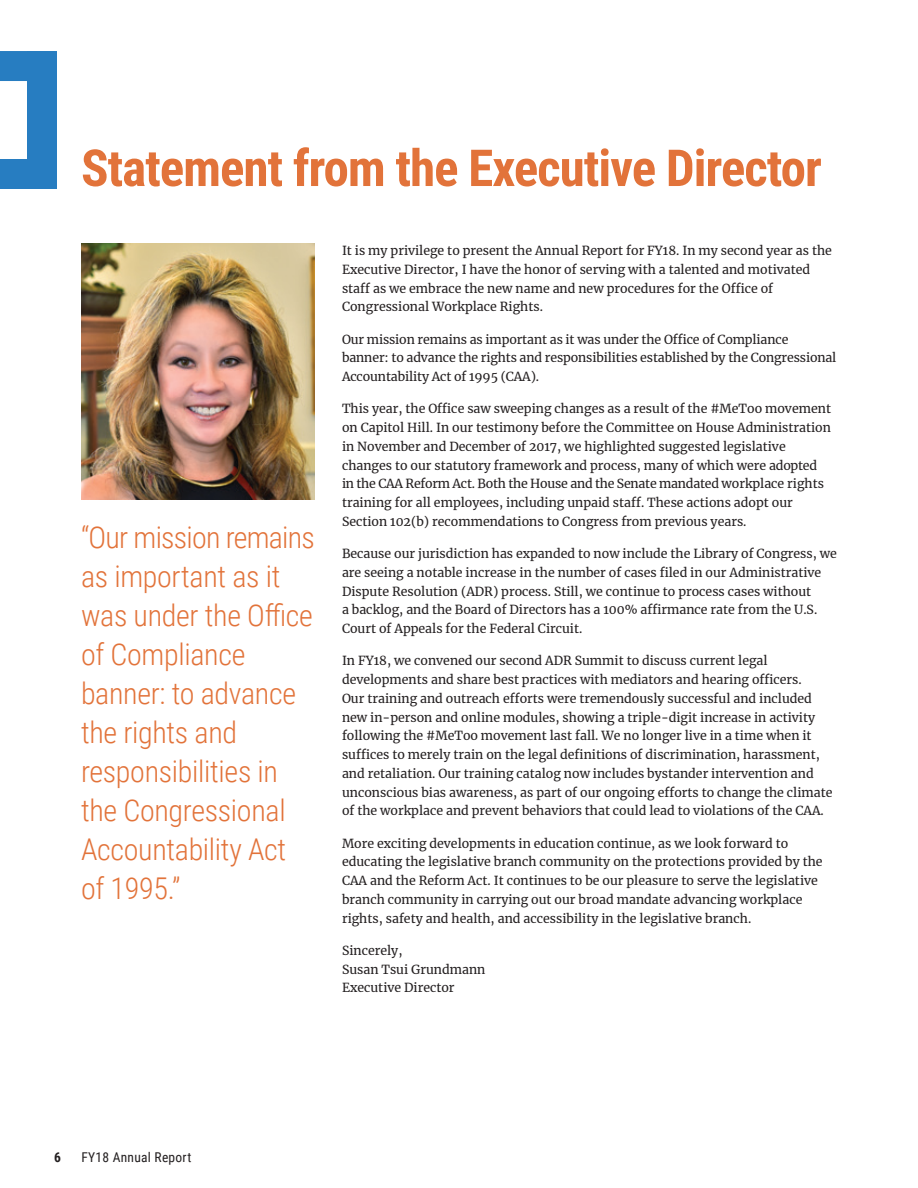
<style>
.page{position:relative;width:918px;height:1188px;background:#fff}
.page>*{position:absolute;margin:0;border:0;box-sizing:border-box;transform-origin:0 0}
.t1{font:700 51px "Roboto Condensed";letter-spacing:-.02em;color:#e2733a}
.t2{font:300 30px/39px "Roboto Condensed";letter-spacing:-.01em;color:#e2733a}
.t3{font:13.5px "Roboto Condensed";letter-spacing:.02em;color:#231f20}
.t4{font:700 13.5px "Roboto Condensed";color:#231f20}
.t5{font:12.3px/18.8px "Merriweather";color:#231f20}
</style>
<div class="page">
<img style="left:81px;top:243px;width:234px;height:257px">
<div style="left:0;top:51px;width:55px;height:30px;background:#277dc1"></div>
<div style="left:0;top:159px;width:55px;height:30px;background:#277dc1"></div>
<div style="left:27px;top:51px;width:30px;height:138px;background:#277dc1"></div>
<h2 class="t1" style="left:81px;top:132px;width:742px">Statement from the Executive Director</h2>
<p class="t2" style="left:81px;top:517px;width:235px">“Our mission remains as important as it was under the Office of Compliance banner: to advance the rights and responsibilities in the Congressional<br>Accountability Act of 1995.”</p>
<p class="t5" style="left:342px;top:241px;width:491px">It is my privilege to present the Annual Report for FY18. In my second year as the Executive Director, I have the honor of serving with a talented and motivated staff as we embrace the new name and new procedures for the Office of Congressional Workplace Rights.</p>
<p class="t5" style="left:342px;top:329px;width:496px">Our mission remains as important as it was under the Office of Compliance banner: to advance the rights and responsibilities established by the Congressional<br>Accountability Act of 1995 (CAA).</p>
<p class="t5" style="left:342px;top:399px;width:491px">This year, the Office saw sweeping changes as a result of the #MeToo movement on Capitol Hill. In our testimony before the Committee on House Administration in November and December of 2017, we highlighted suggested legislative changes to our statutory framework and process, many of which were adopted in the CAA Reform Act. Both the House and the Senate mandated workplace rights training for all employees, including unpaid staff. These actions adopt our Section 102(b) recommendations to Congress from previous years.</p>
<p class="t5" style="left:342px;top:544px;width:496px">Because our jurisdiction has expanded to now include the Library of Congress, we are seeing a notable increase in the number of cases filed in our Administrative Dispute Resolution (ADR) process. Still, we continue to process cases without<br>a backlog, and the Board of Directors has a 100% affirmance rate from the U.S.<br>Court of Appeals for the Federal Circuit.</p>
<p class="t5" style="left:342px;top:651px;width:492px">In FY18, we convened our second ADR Summit to discuss current legal developments and share best practices with mediators and hearing officers.<br>Our training and outreach efforts were tremendously successful and included new in-person and online modules, showing a triple-digit increase in activity following the #MeToo movement last fall. We no longer live in a time when it suffices to merely train on the legal definitions of discrimination, harassment, and retaliation. Our training catalog now includes bystander intervention and unconscious bias awareness, as part of our ongoing efforts to change the climate of the workplace and prevent behaviors that could lead to violations of the CAA.</p>
<p class="t5" style="left:342px;top:833px;width:482px">More exciting developments in education continue, as we look forward to educating the legislative branch community on the protections provided by the CAA and the Reform Act. It continues to be our pleasure to serve the legislative branch community in carrying out our broad mandate advancing workplace rights, safety and health, and accessibility in the legislative branch.</p>
<p class="t5" style="left:342px;top:941px;width:62px">Sincerely,</p>
<p class="t5" style="left:342px;top:959px;width:145px">Susan Tsui Grundmann</p>
<p class="t5" style="left:342px;top:978px;width:114px">Executive Director</p>
<p class="t4" style="left:54px;top:1148px;width:8px">6</p>
<p class="t3" style="left:81px;top:1148px;width:111px">FY18 Annual Report</p>
</div>
